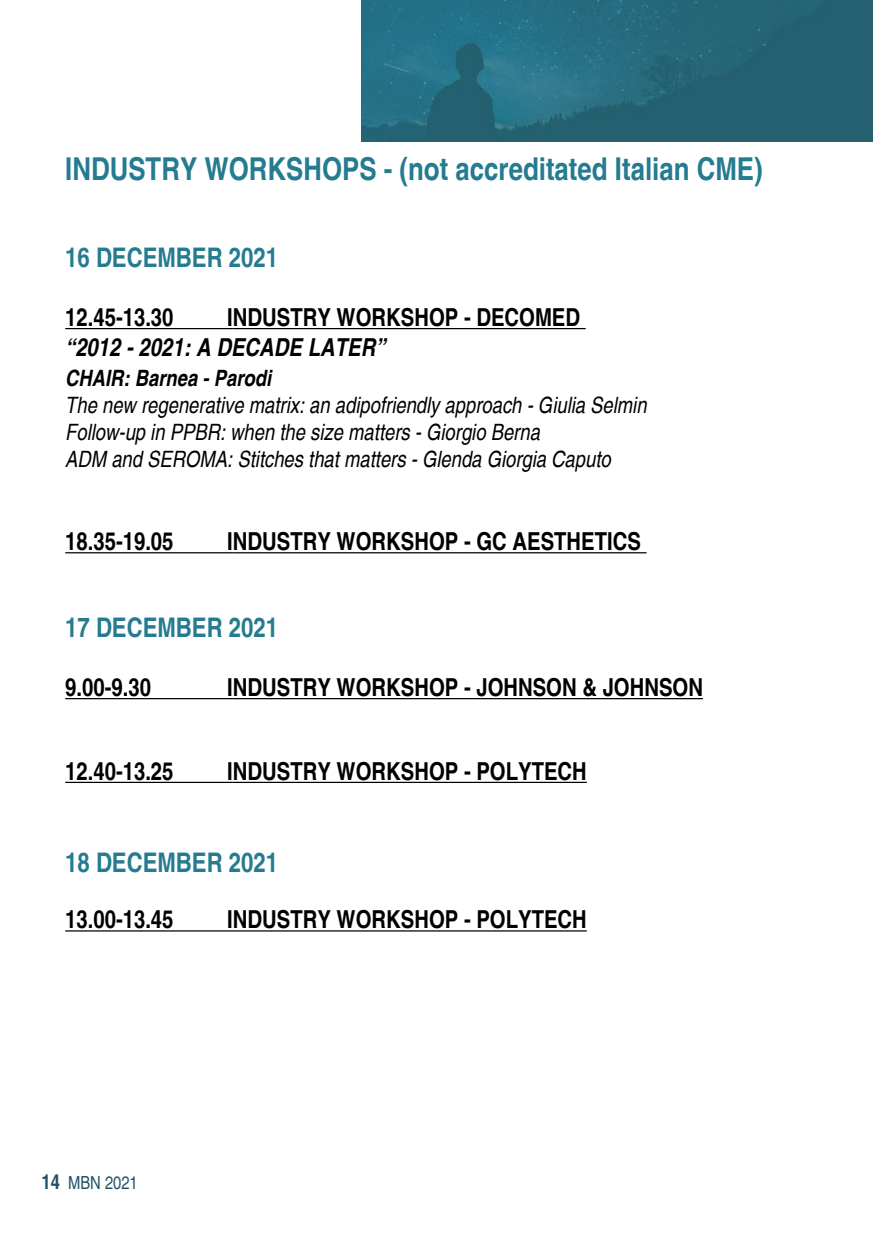
<style>
.page{position:relative;width:873px;height:1238px;background:#fff}
.page>*{position:absolute;margin:0;border:0;box-sizing:border-box;transform-origin:0 0}
.t1{font:700 condensed 31.5px "Helvetica";color:#257b90}
.t2{font:700 condensed 27px "Helvetica";color:#257b90}
.t3{font:700 condensed 24.75px "Helvetica";color:#000002}
.t4{font:italic 700 condensed 24.75px "Helvetica";color:#000002}
.t5{font:italic condensed 22.5px "Helvetica";color:#000002}
.t6{font:italic 700 condensed 22.5px "Helvetica";color:#000002}
.t7{font:condensed 18px "Helvetica";color:#225068}
.s1{font-weight:700;font-size:20.25px}
</style>
<div class="page">
<img style="left:361px;top:0;width:512px;height:142px">
<hr style="left:65px;top:328px;width:168px;height:1px;background:#000002">
<hr style="left:233px;top:328px;width:353px;height:1px;background:#000002">
<hr style="left:65px;top:552px;width:168px;height:1px;background:#000002">
<hr style="left:233px;top:552px;width:414px;height:1px;background:#000002">
<hr style="left:65px;top:698px;width:168px;height:1px;background:#000002">
<hr style="left:233px;top:698px;width:470px;height:1px;background:#000002">
<hr style="left:65px;top:781px;width:168px;height:2px;background:#000002">
<hr style="left:233px;top:781px;width:354px;height:2px;background:#000002">
<hr style="left:65px;top:930px;width:168px;height:1px;background:#000002">
<hr style="left:233px;top:930px;width:354px;height:1px;background:#000002">
<p class="t1" style="left:65px;top:147px;width:699px">INDUSTRY WORKSHOPS - (not accreditated Italian CME)</p>
<p class="t2" style="left:65px;top:238px;width:214px">16 DECEMBER 2021</p>
<p class="t3" style="left:65px;top:300px;width:110px">12.45-13.30</p>
<p class="t3" style="left:227px;top:300px;width:354px">INDUSTRY WORKSHOP - DECOMED</p>
<p class="t4" style="left:65px;top:330px;width:322px">“2012 - 2021: A DECADE LATER”</p>
<p class="t6" style="left:65px;top:362px;width:208px">CHAIR: Barnea - Parodi</p>
<p class="t5" style="left:65px;top:391px;width:583px">The new regenerative matrix: an adipofriendly approach - Giulia Selmin</p>
<p class="t5" style="left:65px;top:418px;width:476px">Follow-up in PPBR: when the size matters - Giorgio Berna</p>
<p class="t5" style="left:65px;top:445px;width:547px">ADM and SEROMA: Stitches that matters - Glenda Giorgia Caputo</p>
<p class="t3" style="left:65px;top:524px;width:110px">18.35-19.05</p>
<p class="t3" style="left:227px;top:524px;width:415px">INDUSTRY WORKSHOP - GC AESTHETICS</p>
<p class="t2" style="left:65px;top:608px;width:214px">17 DECEMBER 2021</p>
<p class="t3" style="left:65px;top:670px;width:87px">9.00-9.30</p>
<p class="t3" style="left:227px;top:670px;width:477px">INDUSTRY WORKSHOP - JOHNSON &amp; JOHNSON</p>
<p class="t3" style="left:65px;top:754px;width:110px">12.40-13.25</p>
<p class="t3" style="left:227px;top:754px;width:361px">INDUSTRY WORKSHOP - POLYTECH</p>
<p class="t2" style="left:65px;top:843px;width:214px">18 DECEMBER 2021</p>
<p class="t3" style="left:65px;top:902px;width:110px">13.00-13.45</p>
<p class="t3" style="left:227px;top:902px;width:361px">INDUSTRY WORKSHOP - POLYTECH</p>
<p class="t7" style="left:41px;top:1170px;width:98px"><span class="s1">14</span> MBN 2021</p>
</div>
